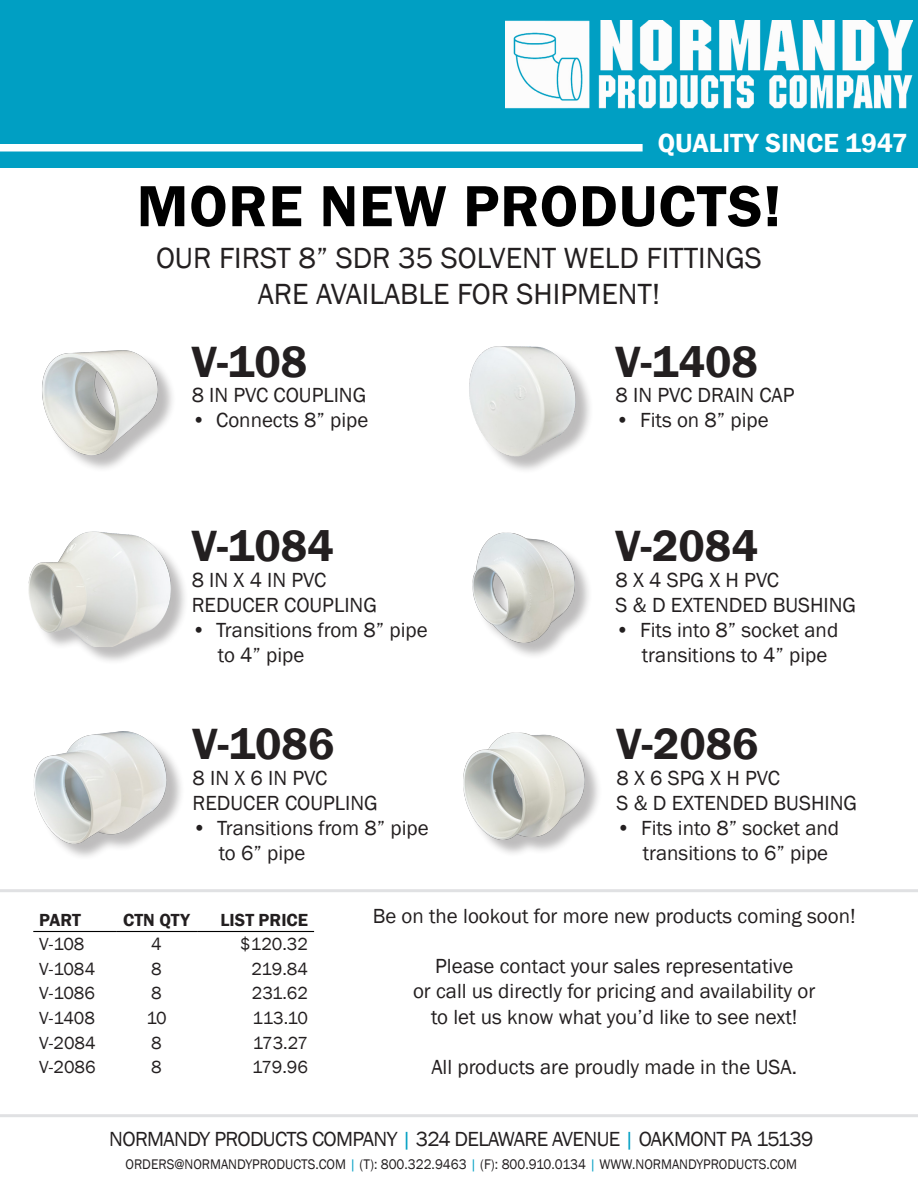
<style>
.page{position:relative;width:918px;height:1188px;background:#fff}
.page>*{position:absolute;margin:0;border:0;box-sizing:border-box;transform-origin:0 0}
.t1{font:600 60px "Franklin Gothic";letter-spacing:.015em;color:#000}
.t2{font:600 45px "Franklin Gothic";color:#231f20}
.t3{font:30px/36px "Franklin Gothic";color:#231f20;text-align:center}
.t4{font:600 27px "Franklin Gothic";color:#fff}
.Price_list{font:21px/25.2px "Franklin Gothic";color:#231f20}
.Price_list-2{font:21px "Franklin Gothic";letter-spacing:-.03em;color:#231f20}
.t5{font:18px "Franklin Gothic";color:#231f20}
.t6{font:600 18px "Franklin Gothic";color:#231f20}
.Price_list-3{font:14.25px "Franklin Gothic";color:#231f20;scale:.94 1}
.s1{color:#009fc3}
</style>
<div class="page">
<div style="left:0;top:0;width:918px;height:167px;background:#009fc3"></div>
<img style="left:506px;top:21px;width:407px;height:88px">
<div style="left:0;top:144px;width:643px;height:8px;background:#fff"></div>
<hr style="left:33px;top:931px;width:83px;height:1px;background:#000">
<hr style="left:116px;top:931px;width:81px;height:1px;background:#000">
<hr style="left:197px;top:931px;width:117px;height:1px;background:#000">
<hr style="left:0;top:889px;width:918px;height:3px;background:#e0e1e3">
<hr style="left:0;top:1114px;width:918px;height:3px;background:#e0e1e3">
<div style="left:475px;top:536px;width:118px;height:124px;background:#231f20;opacity:.3"></div>
<img style="left:472px;top:532px;width:107px;height:114px">
<div style="left:466px;top:736px;width:136px;height:122px;background:#231f20;opacity:.3"></div>
<img style="left:463px;top:732px;width:127px;height:113px">
<div style="left:472px;top:349px;width:122px;height:125px;background:#231f20;opacity:.3"></div>
<img style="left:469px;top:346px;width:109px;height:113px">
<div style="left:32px;top:535px;width:157px;height:130px;background:#231f20;opacity:.3"></div>
<img style="left:28px;top:531px;width:144px;height:116px">
<div style="left:37px;top:734px;width:148px;height:127px;background:#231f20;opacity:.3"></div>
<img style="left:33px;top:731px;width:138px;height:114px">
<div style="left:45px;top:353px;width:131px;height:120px;background:#231f20;opacity:.3"></div>
<img style="left:42px;top:350px;width:122px;height:108px">
<p class="t4" style="left:658px;top:126px;width:251px">QUALITY SINCE 1947</p>
<p class="t1" style="left:137px;top:169px;width:646px">MORE NEW PRODUCTS!</p>
<p class="t3" style="left:156px;top:241px;width:607px">OUR FIRST 8” SDR 35 SOLVENT WELD FITTINGS<br>ARE AVAILABLE FOR SHIPMENT!</p>
<p class="t2" style="left:192px;top:334px;width:117px">V-108</p>
<p class="Price_list" style="left:192px;top:383px;width:176px">8 IN PVC COUPLING</p>
<p class="Price_list" style="left:192px;top:408px;width:178px">• Connects 8” pipe</p>
<p class="t2" style="left:192px;top:519px;width:144px">V-1084</p>
<p class="Price_list" style="left:192px;top:567px;width:187px">8 IN X 4 IN PVC<br>REDUCER COUPLING</p>
<p class="Price_list" style="left:192px;top:618px;width:238px">• Transitions from 8” pipe</p>
<p class="Price_list" style="left:218px;top:643px;width:88px">to 4” pipe</p>
<p class="t2" style="left:193px;top:717px;width:143px">V-1086</p>
<p class="Price_list" style="left:193px;top:765px;width:187px">8 IN X 6 IN PVC<br>REDUCER COUPLING</p>
<p class="Price_list" style="left:193px;top:816px;width:238px">• Transitions from 8” pipe</p>
<p class="Price_list" style="left:219px;top:841px;width:88px">to 6” pipe</p>
<p class="t2" style="left:616px;top:334px;width:144px">V-1408</p>
<p class="Price_list" style="left:616px;top:383px;width:181px">8 IN PVC DRAIN CAP</p>
<p class="Price_list" style="left:616px;top:408px;width:155px">• Fits on 8” pipe</p>
<p class="t2" style="left:616px;top:519px;width:144px">V-2084</p>
<p class="Price_list" style="left:616px;top:567px;width:242px">8 X 4 SPG X H PVC<br>S &amp; D EXTENDED BUSHING</p>
<p class="Price_list" style="left:616px;top:618px;width:224px">• Fits into 8” socket and</p>
<p class="Price_list" style="left:642px;top:643px;width:187px">transitions to 4” pipe</p>
<p class="t2" style="left:616px;top:717px;width:144px">V-2086</p>
<p class="Price_list" style="left:616px;top:765px;width:242px">8 X 6 SPG X H PVC<br>S &amp; D EXTENDED BUSHING</p>
<p class="Price_list" style="left:616px;top:816px;width:224px">• Fits into 8” socket and</p>
<p class="Price_list" style="left:643px;top:841px;width:187px">transitions to 6” pipe</p>
<p class="t6" style="left:39px;top:908px;width:43px">PART</p>
<p class="t6" style="left:123px;top:908px;width:68px">CTN QTY</p>
<p class="t6" style="left:221px;top:908px;width:89px">LIST PRICE</p>
<p class="t5" style="left:39px;top:933px;width:47px">V-108</p>
<p class="t5" style="left:151px;top:933px;width:12px">4</p>
<p class="t5" style="left:240px;top:933px;width:69px">$120.32</p>
<p class="t5" style="left:39px;top:958px;width:57px">V-1084</p>
<p class="t5" style="left:151px;top:958px;width:12px">8</p>
<p class="t5" style="left:252px;top:958px;width:58px">219.84</p>
<p class="t5" style="left:39px;top:982px;width:57px">V-1086</p>
<p class="t5" style="left:151px;top:982px;width:12px">8</p>
<p class="t5" style="left:252px;top:982px;width:58px">231.62</p>
<p class="t5" style="left:39px;top:1007px;width:57px">V-1408</p>
<p class="t5" style="left:146px;top:1007px;width:22px">10</p>
<p class="t5" style="left:253px;top:1007px;width:57px">113.10</p>
<p class="t5" style="left:39px;top:1031px;width:58px">V-2084</p>
<p class="t5" style="left:151px;top:1031px;width:12px">8</p>
<p class="t5" style="left:253px;top:1031px;width:57px">173.27</p>
<p class="t5" style="left:39px;top:1056px;width:58px">V-2086</p>
<p class="t5" style="left:151px;top:1056px;width:12px">8</p>
<p class="t5" style="left:252px;top:1056px;width:58px">179.96</p>
<p class="Price_list" style="left:373px;top:904px;width:485px">Be on the lookout for more new products coming soon!</p>
<p class="Price_list" style="left:413px;top:954px;width:404px;text-align:center">Please contact your sales representative<br>or call us directly for pricing and availability or</p>
<p class="Price_list" style="left:431px;top:1004px;width:368px">to let us know what you’d like to see next!</p>
<p class="Price_list" style="left:431px;top:1055px;width:367px">All products are proudly made in the USA.</p>
<p class="Price_list-2" style="left:109px;top:1126px;width:706px">NORMANDY PRODUCTS COMPANY <span class="s1">|</span> 324 DELAWARE AVENUE <span class="s1">|</span> OAKMONT PA 15139</p>
<p class="Price_list-3" style="left:126px;top:1156px;width:716px">ORDERS@NORMANDYPRODUCTS.COM <span class="s1">|</span> (T): 800.322.9463 <span class="s1">|</span> (F): 800.910.0134 <span class="s1">|</span> WWW.NORMANDYPRODUCTS.COM</p>
</div>
